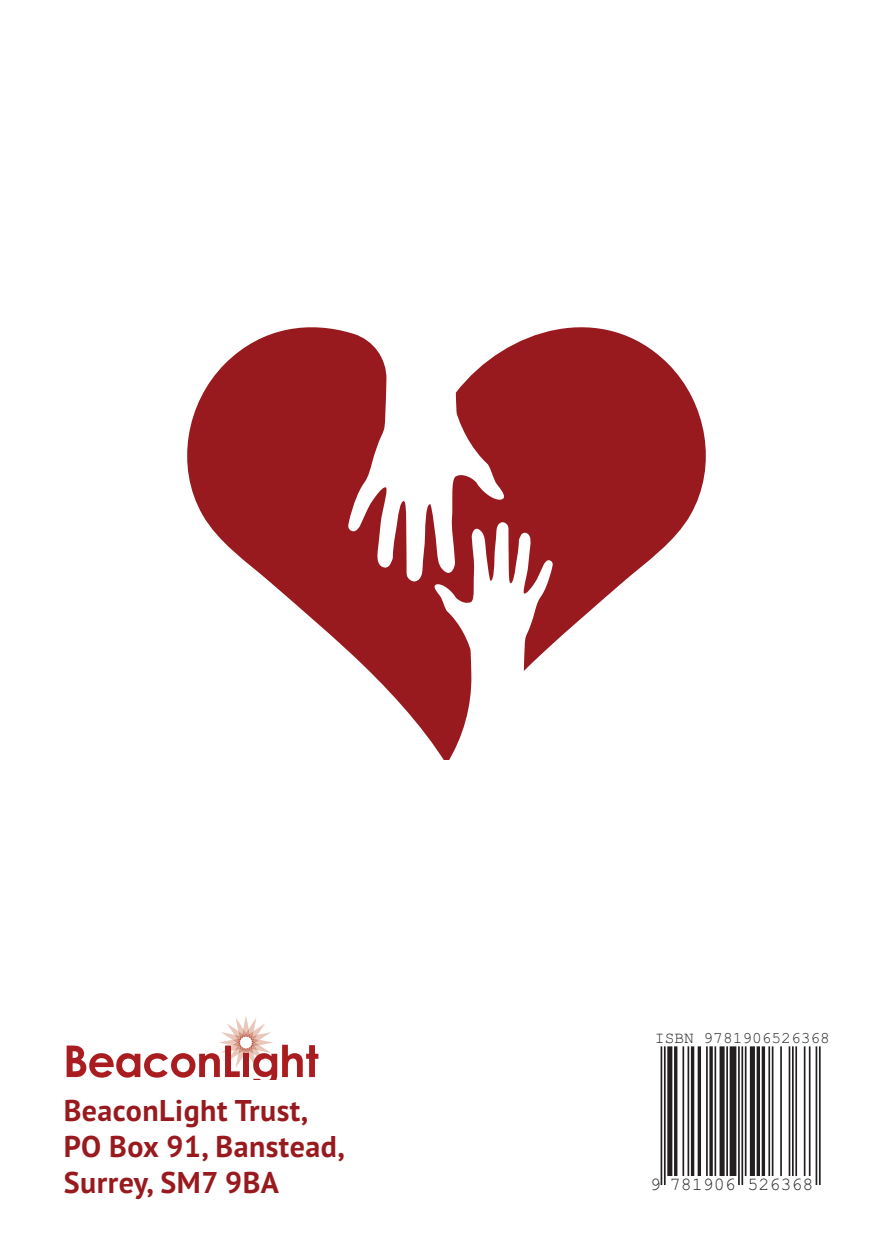
<style>
.page{position:relative;width:893px;height:1259px;background:#fff}
.page>*{position:absolute;margin:0;border:0;box-sizing:border-box;transform-origin:0 0}
.t1{font:700 30px/36px "PT Sans Pro";letter-spacing:.015em;color:#991a1e}
.t2{font:18.3px "OCRB";color:#231f20}
.t3{font:16.2px "OCRB";color:#231f20}
</style>
<div class="page">
<svg style="left:67px;top:1016px;width:251px;height:64px"></svg>
<svg style="left:187px;top:327px;width:519px;height:432px;fill:#991a1e"></svg>
<hr style="left:661px;top:1046px;width:1px;height:139px;background:#231f20">
<hr style="left:664px;top:1046px;width:2px;height:139px;background:#231f20">
<div style="left:667px;top:1046px;width:5px;height:130px;background:#231f20"></div>
<hr style="left:674px;top:1046px;width:3px;height:130px;background:#231f20">
<hr style="left:682px;top:1046px;width:2px;height:130px;background:#231f20">
<hr style="left:687px;top:1046px;width:2px;height:130px;background:#231f20">
<hr style="left:691px;top:1046px;width:3px;height:130px;background:#231f20">
<hr style="left:698px;top:1046px;width:3px;height:130px;background:#231f20">
<hr style="left:706px;top:1046px;width:2px;height:130px;background:#231f20">
<svg style="left:709px;top:1046px;width:4px;height:130px"></svg>
<hr style="left:714px;top:1046px;width:2px;height:130px;background:#231f20">
<div style="left:719px;top:1046px;width:6px;height:130px;background:#231f20"></div>
<hr style="left:726px;top:1046px;width:2px;height:130px;background:#231f20">
<div style="left:730px;top:1046px;width:6px;height:130px;background:#231f20"></div>
<hr style="left:738px;top:1046px;width:2px;height:139px;background:#231f20">
<hr style="left:741px;top:1046px;width:2px;height:139px;background:#231f20">
<hr style="left:745px;top:1046px;width:1px;height:130px;background:#231f20">
<div style="left:750px;top:1046px;width:5px;height:130px;background:#231f20"></div>
<hr style="left:757px;top:1046px;width:3px;height:130px;background:#231f20">
<hr style="left:762px;top:1046px;width:3px;height:130px;background:#231f20">
<hr style="left:768px;top:1046px;width:2px;height:130px;background:#231f20">
<hr style="left:772px;top:1046px;width:1px;height:130px;background:#231f20">
<hr style="left:780px;top:1046px;width:2px;height:130px;background:#231f20">
<hr style="left:789px;top:1046px;width:1px;height:130px;background:#231f20">
<hr style="left:792px;top:1046px;width:2px;height:130px;background:#231f20">
<hr style="left:795px;top:1046px;width:2px;height:130px;background:#231f20">
<hr style="left:804px;top:1046px;width:1px;height:130px;background:#231f20">
<hr style="left:809px;top:1046px;width:1px;height:130px;background:#231f20">
<hr style="left:816px;top:1046px;width:1px;height:139px;background:#231f20">
<hr style="left:819px;top:1046px;width:2px;height:139px;background:#231f20">
<p class="t1" style="left:64px;top:1092px;width:283px">BeaconLight Trust,<br>PO Box 91, Banstead,<br>Surrey, SM7 9BA</p>
<p class="t3" style="left:655px;top:1027px;width:176px">ISBN 9781906526368</p>
<p class="t2" style="left:650px;top:1172px;width:165px">9 781906 526368</p>
</div>
